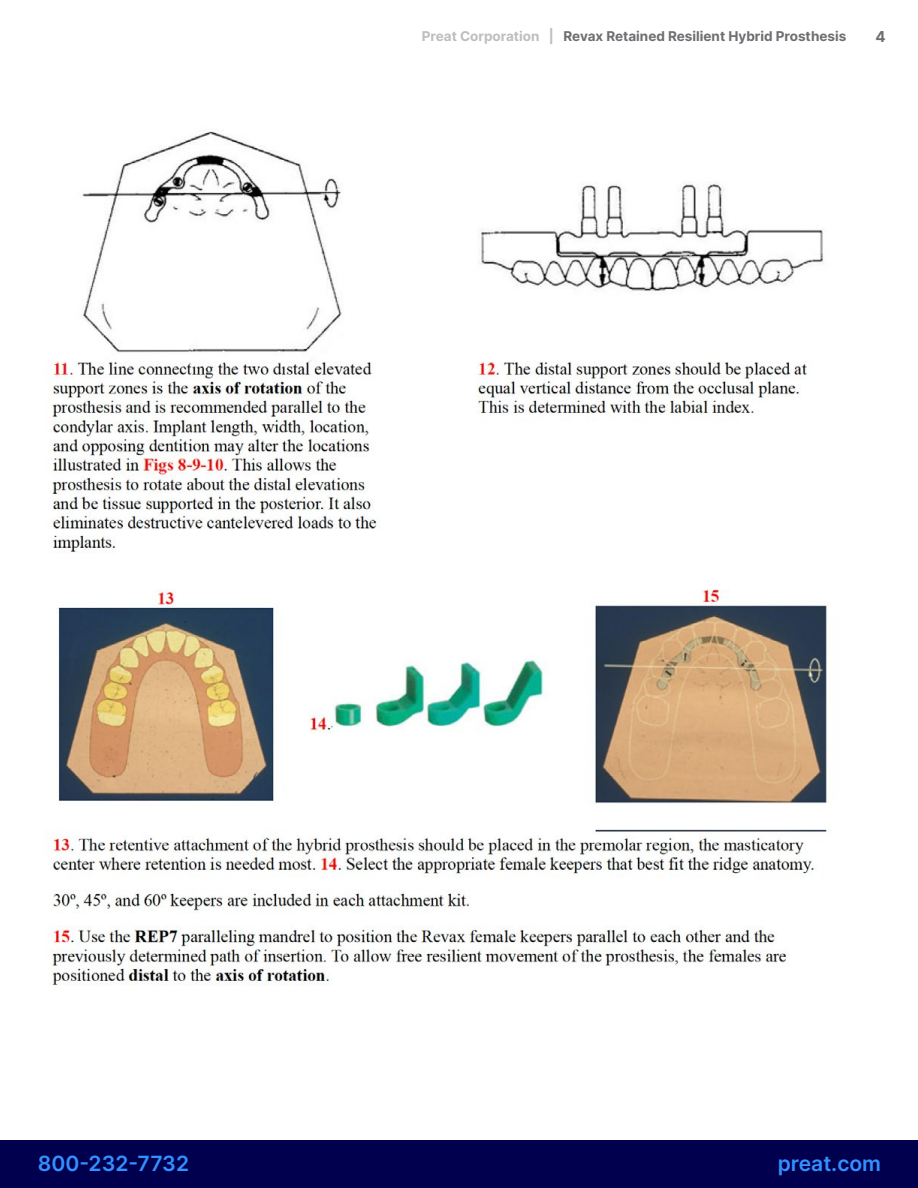
<style>
.page{position:relative;width:918px;height:1188px;background:#fff}
.page>*{position:absolute;margin:0;border:0;box-sizing:border-box;transform-origin:0 0}
.t1{font:21px "Inter";color:#348fff}
.t2{font:15px "Inter";color:#6d6e71}
.t3{font:13.5px "Inter";color:#6d6e71}
.s1{color:#bcbec0}
</style>
<div class="page">
<div style="left:0;top:1140px;width:918px;height:48px;background:#00004f"></div>
<img style="left:50px;top:131px;width:777px;height:855px">
<p class="t3" style="left:422px;top:26px;width:426px"><span class="s1">Preat Corporation |</span> Revax Retained Resilient Hybrid Prosthesis</p>
<p class="t2" style="left:875px;top:25px;width:12px">4</p>
<h1 class="t1" style="left:38px;top:1148px;width:153px">800-232-7732</h1>
<h1 class="t1" style="left:778px;top:1148px;width:105px">preat.com</h1>
</div>
